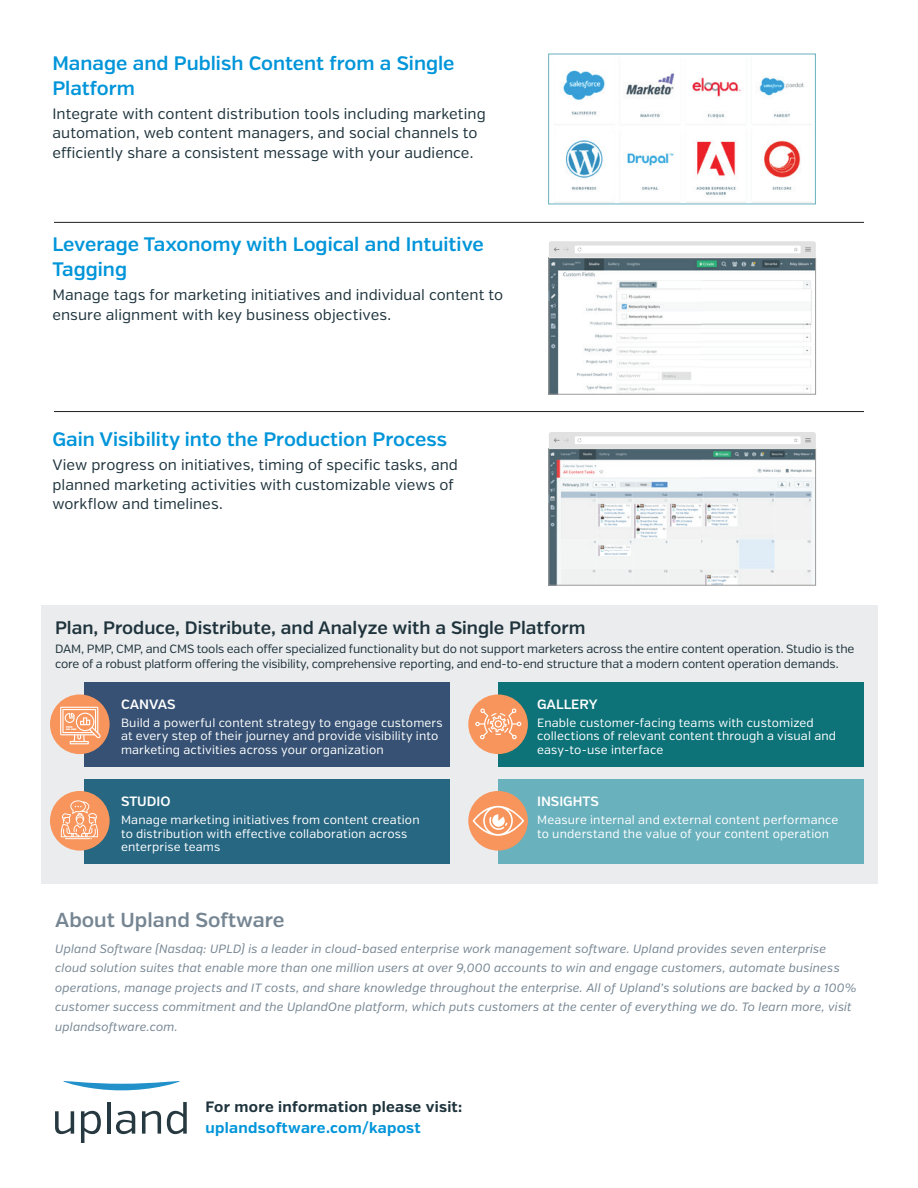
<style>
.page{position:relative;width:918px;height:1188px;background:#fff}
.page>*{position:absolute;margin:0;border:0;box-sizing:border-box;transform-origin:0 0}
.t1{font:600 20.25px "Verb";color:#758592}
.t2{font:600 19.5px/25.5px "Verb";color:#0095d9}
.t3{font:600 18px "Verb";color:#1e333c}
.t4{font:15px/19.5px "Verb";letter-spacing:.005em;color:#1e333c}
.t5{font:700 15px "Verb";letter-spacing:.02em;color:#1e333c}
.t6{font:700 15px "Verb";letter-spacing:.02em;color:#0095d9}
.t7{font:600 13.5px "Verb";color:#fff}
.t8{font:italic 12px/19.5px "Verb";letter-spacing:.015em;color:#758592}
.t9{font:12px/13.5px "Verb";letter-spacing:.015em;color:#fff}
.t10{font:12px/15px "Verb";letter-spacing:-.015em;color:#1e333c}
</style>
<div class="page">
<img style="left:559px;top:70px;width:245px;height:125px">
<div style="left:548px;top:54px;width:268px;height:150px;border:1px solid #69b1bd"></div>
<img style="left:551px;top:260px;width:263px;height:132px">
<div style="left:549px;top:258px;width:267px;height:136px;border:1px solid #9c9c9b"></div>
<svg style="left:549px;top:241px;width:267px;height:17px"></svg>
<img style="left:551px;top:451px;width:263px;height:132px">
<div style="left:549px;top:449px;width:267px;height:136px;border:1px solid #9c9c9b"></div>
<svg style="left:549px;top:432px;width:267px;height:17px"></svg>
<div style="left:41px;top:605px;width:836px;height:278px;background:#ebecee"></div>
<div style="left:84px;top:683px;width:366px;height:84px;background:#365173"></div>
<div style="left:84px;top:779px;width:366px;height:84px;background:#276782"></div>
<div style="left:498px;top:683px;width:366px;height:84px;background:#0d7379"></div>
<div style="left:498px;top:779px;width:366px;height:84px;background:#69b1bd"></div>
<div style="left:468px;top:694px;width:60px;height:60px;background:#f7955c;border-radius:50%"></div>
<svg style="left:475px;top:708px;width:46px;height:31px"></svg>
<div style="left:50px;top:694px;width:60px;height:60px;background:#f7955c;border-radius:50%"></div>
<svg style="left:60px;top:707px;width:41px;height:37px"></svg>
<div style="left:50px;top:791px;width:60px;height:60px;background:#f7955c;border-radius:50%"></div>
<svg style="left:60px;top:800px;width:38px;height:39px"></svg>
<div style="left:468px;top:791px;width:60px;height:60px;background:#f7955c;border-radius:50%"></div>
<svg style="left:473px;top:806px;width:51px;height:30px"></svg>
<svg style="left:63px;top:1081px;width:117px;height:9px"></svg>
<svg style="left:55px;top:1111px;width:19px;height:23px"></svg>
<svg style="left:81px;top:1111px;width:20px;height:32px"></svg>
<hr style="left:107px;top:1102px;width:3px;height:32px;background:#273940">
<svg style="left:116px;top:1111px;width:19px;height:23px"></svg>
<svg style="left:142px;top:1111px;width:19px;height:23px"></svg>
<svg style="left:167px;top:1102px;width:20px;height:32px"></svg>
<hr style="left:54px;top:222px;width:810px;height:1px;background:#231f20">
<hr style="left:54px;top:411px;width:810px;height:1px;background:#231f20">
<h2 class="t2" style="left:52px;top:50px;width:404px">Manage and Publish Content from a Single<br>Platform</h2>
<p class="t4" style="left:52px;top:104px;width:435px">Integrate with content distribution tools including marketing automation, web content managers, and social channels to efficiently share a consistent message with your audience.</p>
<h2 class="t2" style="left:52px;top:232px;width:433px">Leverage Taxonomy with Logical and Intuitive<br>Tagging</h2>
<p class="t4" style="left:52px;top:285px;width:452px">Manage tags for marketing initiatives and individual content to ensure alignment with key business objectives.</p>
<h2 class="t2" style="left:52px;top:427px;width:396px">Gain Visibility into the Production Process</h2>
<p class="t4" style="left:52px;top:455px;width:407px">View progress on initiatives, timing of specific tasks, and planned marketing activities with customizable views of workflow and timelines.</p>
<h3 class="t3" style="left:55px;top:616px;width:532px">Plan, Produce, Distribute, and Analyze with a Single Platform</h3>
<p class="t10" style="left:55px;top:641px;width:801px">DAM, PMP, CMP, and CMS tools each offer specialized functionality but do not support marketers across the entire content operation. Studio is the core of a robust platform offering the visibility, comprehensive reporting, and end-to-end structure that a modern content operation demands.</p>
<p class="t7" style="left:121px;top:696px;width:56px">CANVAS</p>
<p class="t9" style="left:121px;top:716px;width:323px">Build a powerful content strategy to engage customers at every step of their journey and provide visibility into marketing activities across your organization</p>
<p class="t7" style="left:121px;top:793px;width:51px">STUDIO</p>
<p class="t9" style="left:121px;top:813px;width:300px">Manage marketing initiatives from content creation to distribution with effective collaboration across enterprise teams</p>
<p class="t7" style="left:537px;top:696px;width:62px">GALLERY</p>
<p class="t9" style="left:537px;top:716px;width:301px">Enable customer-facing teams with customized collections of relevant content through a visual and easy-to-use interface</p>
<p class="t7" style="left:537px;top:793px;width:63px">INSIGHTS</p>
<p class="t9" style="left:537px;top:813px;width:303px">Measure internal and external content performance to understand the value of your content operation</p>
<h1 class="t1" style="left:55px;top:907px;width:231px">About Upland Software</h1>
<p class="t8" style="left:55px;top:939px;width:803px">Upland Software (Nasdaq: UPLD) is a leader in cloud-based enterprise work management software. Upland provides seven enterprise cloud solution suites that enable more than one million users at over 9,000 accounts to win and engage customers, automate business operations, manage projects and IT costs, and share knowledge throughout the enterprise. All of Upland’s solutions are backed by a 100% customer success commitment and the UplandOne platform, which puts customers at the center of everything we do. To learn more, visit uplandsoftware.com.</p>
<p class="t5" style="left:206px;top:1098px;width:258px">For more information please visit:</p>
<p class="t6" style="left:206px;top:1119px;width:217px">uplandsoftware.com/kapost</p>
</div>
